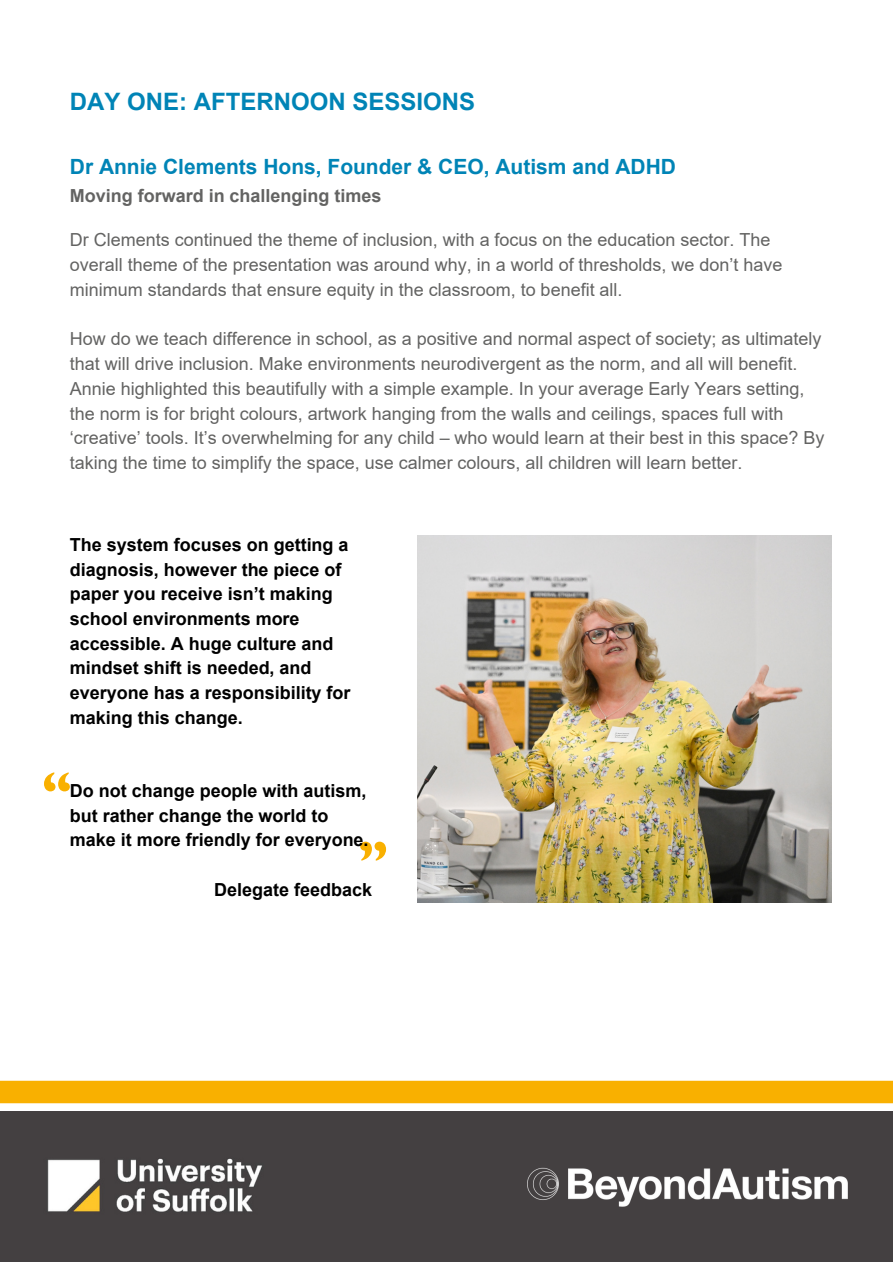
<style>
.page{position:relative;width:893px;height:1264px;background:#fff}
.page>*{position:absolute;margin:0;border:0;box-sizing:border-box;transform-origin:0 0}
.t1{font:700 24px "Arial";color:#0084b6}
.t2{font:700 21px "Arial";color:#0084b6}
.t3{font:18px/24.8px "Arial";color:#636362}
.t4{font:700 18px/24.8px "Arial";color:#000}
.t5{font:700 18px "Arial";color:#636362}
</style>
<div class="page">
<div style="left:0;top:1080px;width:892px;height:23px;background:#f9b000"></div>
<div style="left:0;top:1111px;width:892px;height:150px;background:#444041"></div>
<img style="left:496px;top:1136px;width:382px;height:100px">
<img style="left:417px;top:535px;width:414px;height:367px">
<svg style="left:360px;top:841px;width:26px;height:19px"></svg>
<svg style="left:44px;top:772px;width:26px;height:19px"></svg>
<p class="t1" style="left:70px;top:89px;width:406px">DAY ONE: AFTERNOON SESSIONS</p>
<p class="t2" style="left:70px;top:155px;width:607px">Dr Annie Clements Hons, Founder &amp; CEO, Autism and ADHD</p>
<p class="t5" style="left:70px;top:185px;width:313px">Moving forward in challenging times</p>
<p class="t3" style="left:70px;top:228px;width:714px">Dr Clements continued the theme of inclusion, with a focus on the education sector. The overall theme of the presentation was around why, in a world of thresholds, we don’t have minimum standards that ensure equity in the classroom, to benefit all.</p>
<p class="t3" style="left:70px;top:327px;width:756px">How do we teach difference in school, as a positive and normal aspect of society; as ultimately that will drive inclusion. Make environments neurodivergent as the norm, and all will benefit.<br>Annie highlighted this beautifully with a simple example. In your average Early Years setting, the norm is for bright colours, artwork hanging from the walls and ceilings, spaces full with ‘creative’ tools. It’s overwhelming for any child – who would learn at their best in this space? By taking the time to simplify the space, use calmer colours, all children will learn better.</p>
<p class="t4" style="left:70px;top:532px;width:282px">The system focuses on getting a diagnosis, however the piece of paper you receive isn’t making school environments more accessible. A huge culture and mindset shift is needed, and everyone has a responsibility for making this change.</p>
<p class="t4" style="left:70px;top:778px;width:300px">Do not change people with autism, but rather change the world to make it more friendly for everyone.</p>
<p class="t4" style="left:214px;top:877px;width:159px">Delegate feedback</p>
</div>
